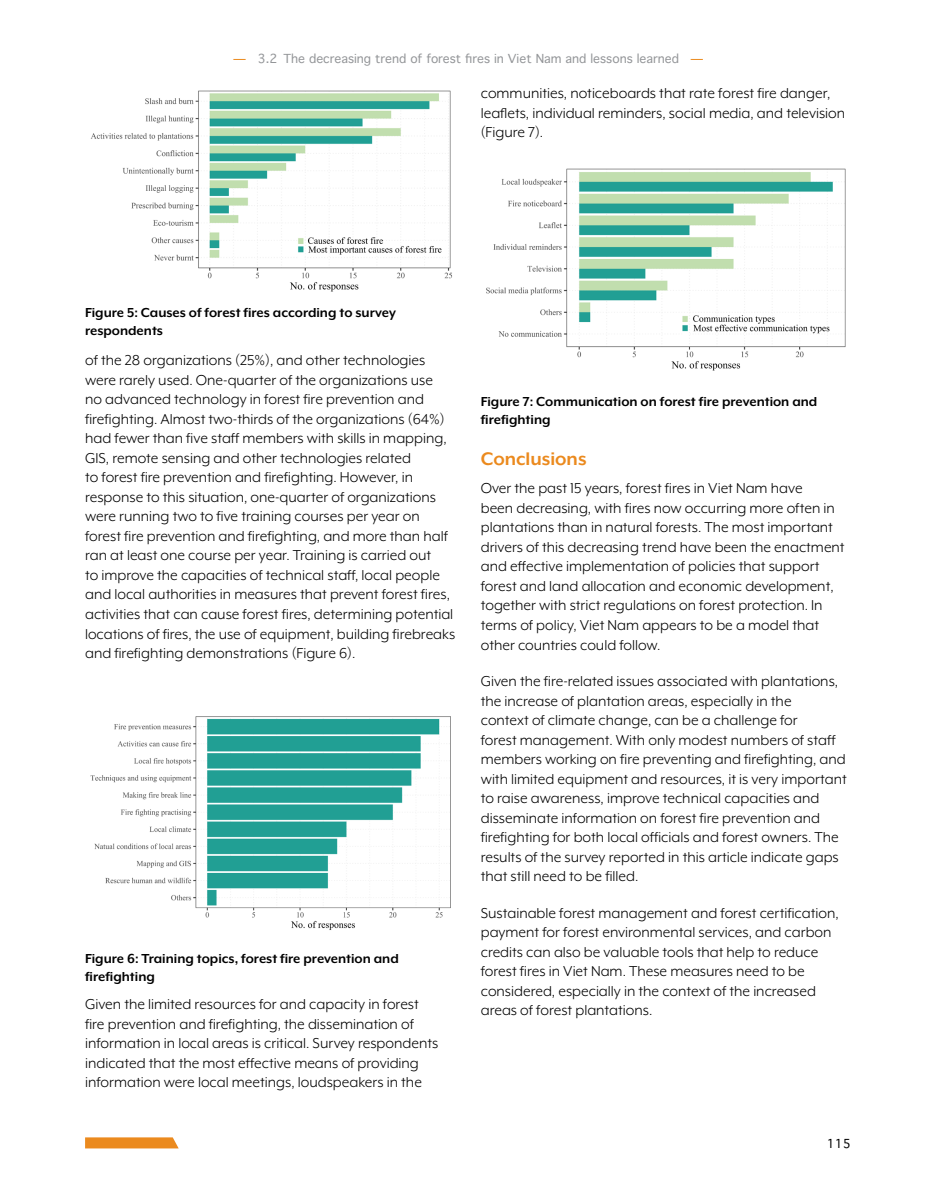
<style>
.page{position:relative;width:936px;height:1191px;background:#fff}
.page>*{position:absolute;margin:0;border:0;box-sizing:border-box;transform-origin:0 0}
.Heading_1{font:700 21px "Mr Eaves XL Mod OT";color:#eb8a1e}
.Body{font:16.5px/19.5px "Mr Eaves XL Mod OT";color:#000}
.Figures_tables{font:700 15px/18px "Mr Eaves XL Mod OT";color:#000}
.t1{font:12px "Thonburi";color:#939598}
.t2{font:12px "Thonburi";color:#000}
.s1{font-weight:700;color:#eb8a1e}
</style>
<div class="page">
<svg style="left:85px;top:1137px;width:94px;height:11px"></svg>
<img style="left:90px;top:90px;width:362px;height:202px">
<img style="left:90px;top:716px;width:361px;height:214px">
<img style="left:486px;top:168px;width:360px;height:203px">
<p class="t1" style="left:233px;top:51px;width:471px"><span class="s1">—</span> 3.2 The decreasing trend of forest fires in Viet Nam and lessons learned <span class="s1">—</span></p>
<p class="Body" style="left:480px;top:84px;width:366px">communities, noticeboards that rate forest fire danger, leaflets, individual reminders, social media, and television (Figure 7).</p>
<p class="Figures_tables" style="left:85px;top:304px;width:312px">Figure 5: Causes of forest fires according to survey respondents</p>
<p class="Body" style="left:85px;top:351px;width:371px">of the 28 organizations (25%), and other technologies were rarely used. One-quarter of the organizations use<br>no advanced technology in forest fire prevention and firefighting. Almost two-thirds of the organizations (64%) had fewer than five staff members with skills in mapping, GIS, remote sensing and other technologies related<br>to forest fire prevention and firefighting. However, in response to this situation, one-quarter of organizations were running two to five training courses per year on forest fire prevention and firefighting, and more than half ran at least one course per year. Training is carried out<br>to improve the capacities of technical staff, local people and local authorities in measures that prevent forest fires, activities that can cause forest fires, determining potential locations of fires, the use of equipment, building firebreaks and firefighting demonstrations (Figure 6).</p>
<p class="Figures_tables" style="left:85px;top:949px;width:315px">Figure 6: Training topics, forest fire prevention and firefighting</p>
<p class="Body" style="left:85px;top:994px;width:355px">Given the limited resources for and capacity in forest fire prevention and firefighting, the dissemination of information in local areas is critical. Survey respondents indicated that the most effective means of providing information were local meetings, loudspeakers in the</p>
<p class="Figures_tables" style="left:480px;top:393px;width:338px">Figure 7: Communication on forest fire prevention and firefighting</p>
<p class="Heading_1" style="left:480px;top:448px;width:107px">Conclusions</p>
<p class="Body" style="left:480px;top:479px;width:365px">Over the past 15 years, forest fires in Viet Nam have<br>been decreasing, with fires now occurring more often in plantations than in natural forests. The most important drivers of this decreasing trend have been the enactment and effective implementation of policies that support forest and land allocation and economic development, together with strict regulations on forest protection. In terms of policy, Viet Nam appears to be a model that other countries could follow.</p>
<p class="Body" style="left:480px;top:671px;width:367px">Given the fire-related issues associated with plantations, the increase of plantation areas, especially in the<br>context of climate change, can be a challenge for<br>forest management. With only modest numbers of staff members working on fire preventing and firefighting, and with limited equipment and resources, it is very important to raise awareness, improve technical capacities and disseminate information on forest fire prevention and firefighting for both local officials and forest owners. The results of the survey reported in this article indicate gaps that still need to be filled.</p>
<p class="Body" style="left:480px;top:903px;width:359px">Sustainable forest management and forest certification, payment for forest environmental services, and carbon credits can also be valuable tools that help to reduce forest fires in Viet Nam. These measures need to be considered, especially in the context of the increased areas of forest plantations.</p>
<p class="t2" style="left:826px;top:1137px;width:25px">115</p>
</div>
